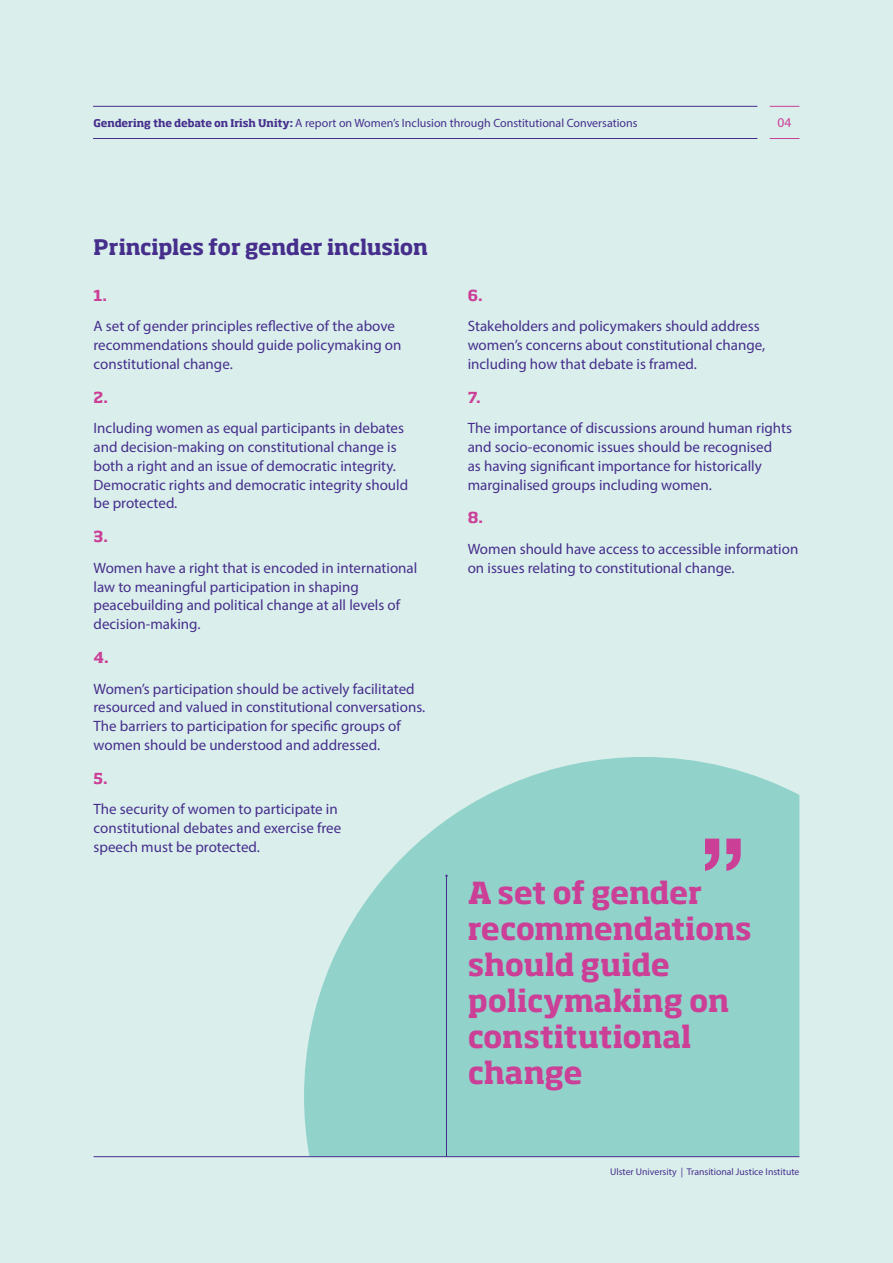
<style>
.page{position:relative;width:893px;height:1263px;background:#daefec}
.page>*{position:absolute;margin:0;border:0;box-sizing:border-box;transform-origin:0 0}
.t1{font:700 100.5px "Helvetica Neue";color:#cb3f97}
.t2{font:700 30px/36px "Soho Pro";letter-spacing:-.015em;color:#cb3f97}
.t3{font:700 21px "Soho Pro";letter-spacing:-.01em;color:#462e8c}
.t4{font:15px/18.8px "Myriad Pro";color:#462e8c}
.t5{font:700 15px "Soho Pro";color:#cb3f97}
.t6{font:13.5px "Myriad Pro";color:#cb3f97}
.t7{font:12px "Myriad Pro";color:#462e8c}
.t8{font:9.75px "Myriad Pro";color:#462e8c}
.s1{font-family:"Soho Pro";font-weight:700;font-size:10.5px}
</style>
<div class="page">
<hr style="left:93px;top:106px;width:664px;height:1px;background:#462e8c">
<hr style="left:93px;top:138px;width:664px;height:1px;background:#462e8c">
<svg style="left:770px;top:106px;width:29px;height:1px"></svg>
<svg style="left:770px;top:138px;width:29px;height:1px"></svg>
<svg style="left:304px;top:757px;width:495px;height:399px;background:#9ad6cf"></svg>
<hr style="left:446px;top:876px;width:1px;height:281px;background:#462e8c">
<hr style="left:94px;top:1156px;width:705px;height:1px;background:#462e8c">
<p class="t7" style="left:94px;top:115px;width:545px"><span class="s1">Gendering the debate on Irish Unity:</span> A report on Women’s Inclusion through Constitutional Conversations</p>
<p class="t6" style="left:778px;top:115px;width:15px">04</p>
<p class="t3" style="left:94px;top:232px;width:336px">Principles for gender inclusion</p>
<p class="t5" style="left:94px;top:284px;width:15px">1.</p>
<p class="t4" style="left:94px;top:317px;width:309px">A set of gender principles reflective of the above recommendations should guide policymaking on constitutional change.</p>
<p class="t5" style="left:94px;top:387px;width:16px">2.</p>
<p class="t4" style="left:94px;top:419px;width:316px">Including women as equal participants in debates and decision-making on constitutional change is both a right and an issue of democratic integrity.<br>Democratic rights and democratic integrity should be protected.</p>
<p class="t5" style="left:94px;top:526px;width:16px">3.</p>
<p class="t4" style="left:94px;top:558px;width:325px">Women have a right that is encoded in international law to meaningful participation in shaping peacebuilding and political change at all levels of decision-making.</p>
<p class="t5" style="left:94px;top:647px;width:17px">4.</p>
<p class="t4" style="left:94px;top:679px;width:333px">Women’s participation should be actively facilitated resourced and valued in constitutional conversations.<br>The barriers to participation for specific groups of women should be understood and addressed.</p>
<p class="t5" style="left:94px;top:768px;width:16px">5.</p>
<p class="t4" style="left:94px;top:800px;width:249px">The security of women to participate in constitutional debates and exercise free</p>
<p class="t4" style="left:94px;top:837px;width:168px">speech must be protected.</p>
<p class="t5" style="left:468px;top:284px;width:16px">6.</p>
<p class="t4" style="left:468px;top:317px;width:299px">Stakeholders and policymakers should address women’s concerns about constitutional change, including how that debate is framed.</p>
<p class="t5" style="left:468px;top:387px;width:14px">7.</p>
<p class="t4" style="left:468px;top:419px;width:326px">The importance of discussions around human rights and socio-economic issues should be recognised<br>as having significant importance for historically marginalised groups including women.</p>
<p class="t5" style="left:468px;top:507px;width:17px">8.</p>
<p class="t4" style="left:468px;top:539px;width:332px">Women should have access to accessible information on issues relating to constitutional change.</p>
<p class="t1" style="left:746px;top:914px;width:48px;rotate:-180deg">“</p>
<p class="t2" style="left:468px;top:872px;width:286px">A set of gender recommendations should guide policymaking on constitutional change</p>
<p class="t8" style="left:610px;top:1165px;width:191px">Ulster University | Transitional Justice Institute</p>
</div>
